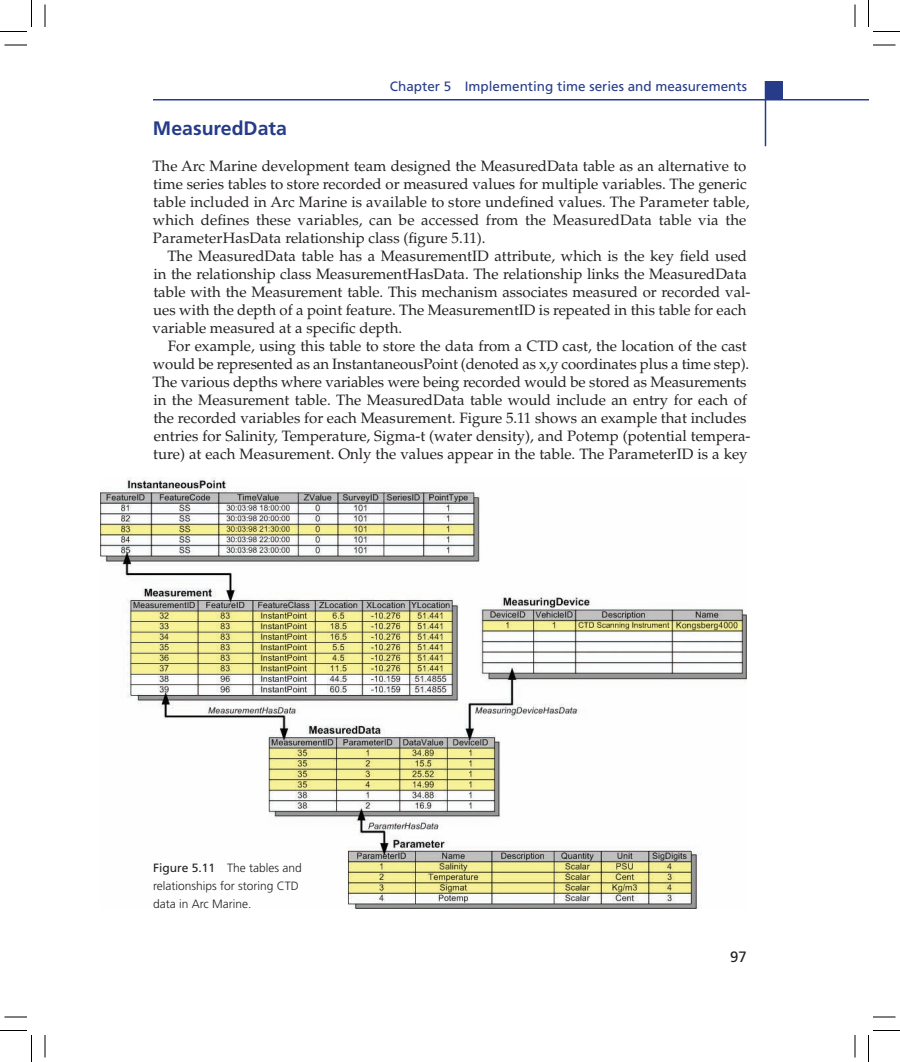
<style>
.page{position:relative;width:900px;height:1062px;background:#fff}
.page>*{position:absolute;margin:0;border:0;box-sizing:border-box;transform-origin:0 0}
.t1{font:700 19.5px "Frutiger";color:#263c88}
.t2{font:15px/18px "Palatino";color:#231f20}
.t3{font:15px "Frutiger";color:#231f20}
.t4{font:13.5px "Frutiger";color:#263c88}
.t5{font:300 12px/18px "Frutiger";color:#231f20}
.s1{font-weight:400}
</style>
<div class="page">
<hr style="left:765px;top:81px;width:1px;height:65px;background:#263c88">
<div style="left:765px;top:81px;width:18px;height:18px;background:#263c88"></div>
<hr style="left:153px;top:99px;width:715px;height:1px;background:#263c88">
<img style="left:101px;top:477px;width:646px;height:432px">
<svg style="left:4px;top:45px;width:23px;height:1px"></svg>
<svg style="left:873px;top:45px;width:23px;height:1px"></svg>
<svg style="left:4px;top:1017px;width:23px;height:1px"></svg>
<svg style="left:873px;top:1017px;width:23px;height:1px"></svg>
<svg style="left:45px;top:4px;width:1px;height:23px"></svg>
<svg style="left:45px;top:1035px;width:1px;height:23px"></svg>
<svg style="left:855px;top:4px;width:1px;height:23px"></svg>
<svg style="left:855px;top:1035px;width:1px;height:23px"></svg>
<svg style="left:0;top:0;width:32px;height:32px"></svg>
<svg style="left:0;top:1030px;width:32px;height:32px"></svg>
<svg style="left:868px;top:0;width:32px;height:32px"></svg>
<svg style="left:868px;top:1030px;width:32px;height:32px"></svg>
<p class="t4" style="left:390px;top:79px;width:359px">Chapter 5 Implementing time series and measurements</p>
<h1 class="t1" style="left:153px;top:117px;width:136px">MeasuredData</h1>
<p class="t2" style="left:152px;top:157px;width:599px">The Arc Marine development team designed the MeasuredData table as an alternative to time series tables to store recorded or measured values for multiple variables. The generic table included in Arc Marine is available to store undefined values. The Parameter table, which defines these variables, can be accessed from the MeasuredData table via the ParameterHasData relationship class (figure 5.11).</p>
<p class="t2" style="left:153px;top:247px;width:599px;text-indent:15px">The MeasuredData table has a MeasurementID attribute, which is the key field used in the relationship class MeasurementHasData. The relationship links the MeasuredData table with the Measurement table. This mechanism associates measured or recorded val&shy;ues with the depth of a point feature. The MeasurementID is repeated in this table for each variable measured at a specific depth.</p>
<p class="t2" style="left:152px;top:337px;width:600px;text-indent:15px">For example, using this table to store the data from a CTD cast, the location of the cast would be represented as an InstantaneousPoint (denoted as x,y coordinates plus a time step).<br>The various depths where variables were being recorded would be stored as Measurements in the Measurement table. The MeasuredData table would include an entry for each of the recorded variables for each Measurement. Figure 5.11 shows an example that includes entries for Salinity, Temperature, Sigma-t (water density), and Potemp (potential tempera&shy;ture) at each Measurement. Only the values appear in the table. The ParameterID is a key</p>
<p class="t5" style="left:153px;top:859px;width:150px"><span class="s1">Figure 5.11</span> The tables and relationships for storing CTD data in Arc Marine.</p>
<p class="t3" style="left:730px;top:948px;width:18px">97</p>
</div>
